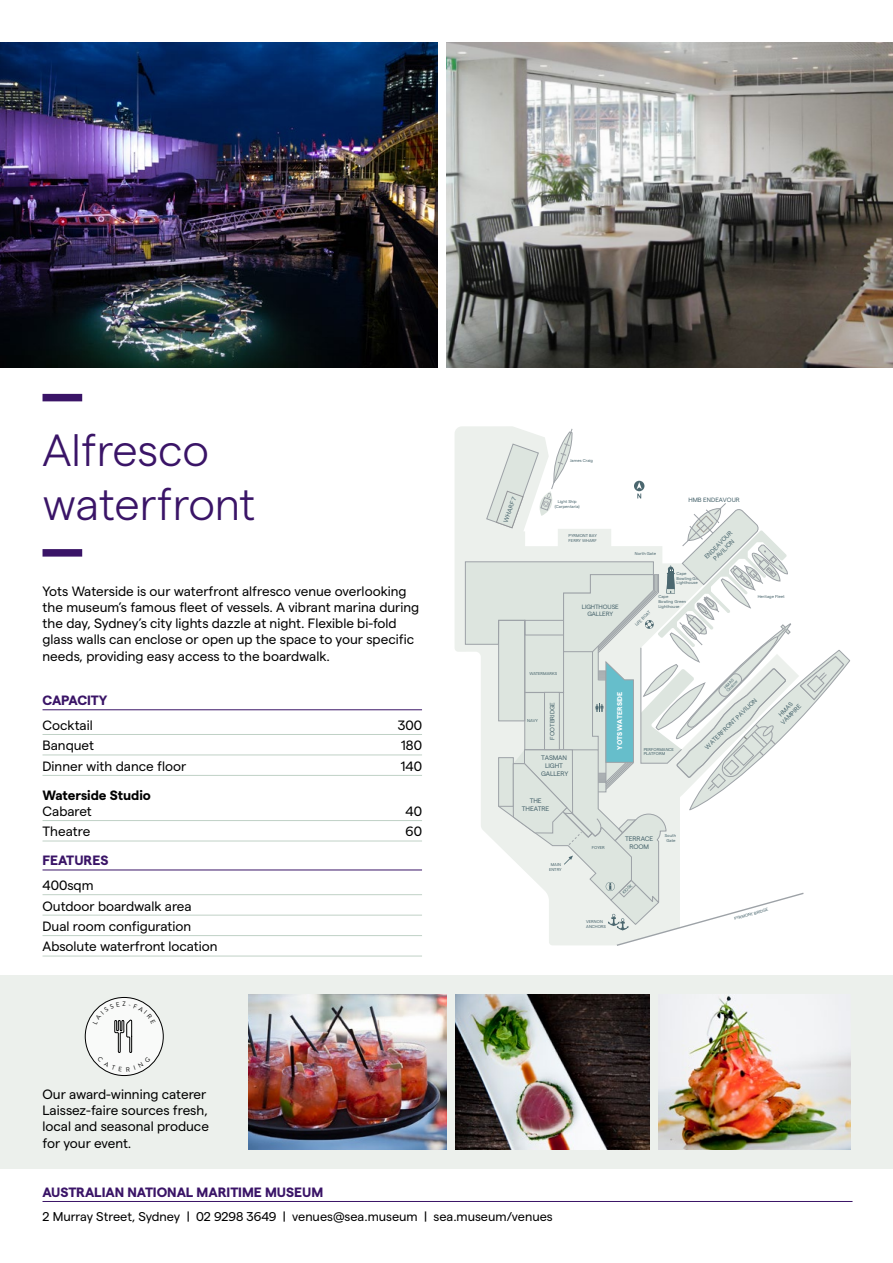
<style>
.page{position:relative;width:893px;height:1263px;background:#fff}
.page>*{position:absolute;margin:0;border:0;box-sizing:border-box;transform-origin:0 0}
.t1{font:300 45px/54px "Matter";color:#3a1467}
.t2{font:13.5px/16.2px "Matter";color:#000}
.t3{font:700 13.5px "Matter";color:#3a1467}
.t4{font:700 13.5px "Matter";color:#000}
.t5{font:700 13.5px "Matter";letter-spacing:-.02em;color:#3a1467}
.t6{font:12.75px "Matter";letter-spacing:-.005em;color:#000}
.t7{font:700 6.9px "Matter";letter-spacing:-.015em;color:#fff}
.t8{font:6.6px/7.9px "Matter";letter-spacing:-.015em;color:#4b676f;text-align:center}
.t9{font:6.3px/7.5px "Matter";letter-spacing:-.015em;color:#4b676f;text-align:center}
.t10{font:4.2px/4.8px "Matter";color:#4b676f}
</style>
<div class="page">
<div style="left:43px;top:394px;width:39px;height:7px;background:#3a1467"></div>
<div style="left:43px;top:549px;width:39px;height:8px;background:#3a1467"></div>
<hr style="left:43px;top:709px;width:379px;height:1px;background:#3a1467">
<hr style="left:43px;top:734px;width:379px;height:1px;background:#c0d1c6">
<hr style="left:43px;top:754px;width:379px;height:1px;background:#c0d1c6">
<hr style="left:43px;top:775px;width:379px;height:1px;background:#c0d1c6">
<hr style="left:43px;top:820px;width:379px;height:1px;background:#c0d1c6">
<hr style="left:43px;top:841px;width:379px;height:1px;background:#c0d1c6">
<hr style="left:43px;top:869px;width:379px;height:1px;background:#3a1467">
<hr style="left:43px;top:894px;width:379px;height:1px;background:#c0d1c6">
<hr style="left:43px;top:915px;width:379px;height:1px;background:#c0d1c6">
<hr style="left:43px;top:935px;width:379px;height:1px;background:#c0d1c6">
<hr style="left:43px;top:956px;width:379px;height:1px;background:#c0d1c6">
<div style="left:0;top:975px;width:893px;height:194px;background:#ecf0ec"></div>
<hr style="left:43px;top:1201px;width:809px;height:1px;background:#3a1467">
<div style="left:455px;top:426px;width:61px;height:226px;background:#ecf0ec"></div>
<svg style="left:465px;top:428px;width:385px;height:722px"></svg>
<div style="left:544px;top:692px;width:15px;height:58px;background:#dde5df"></div>
<div style="left:544px;top:692px;width:16px;height:58px;border:1px solid #9da2a7"></div>
<img style="left:249px;top:994px;width:197px;height:155px">
<img style="left:455px;top:994px;width:194px;height:155px">
<img style="left:658px;top:994px;width:192px;height:155px">
<img style="left:446px;top:43px;width:447px;height:324px">
<img style="left:0;top:43px;width:438px;height:324px">
<svg style="left:85px;top:997px;width:79px;height:79px"></svg>
<h1 class="t1" style="left:43px;top:420px;width:215px">Alfresco waterfront</h1>
<p class="t2" style="left:43px;top:582px;width:378px">Yots Waterside is our waterfront alfresco venue overlooking the museum’s famous fleet of vessels. A vibrant marina during the day, Sydney’s city lights dazzle at night. Flexible bi-fold glass walls can enclose or open up the space to your specific needs, providing easy access to the boardwalk.</p>
<p class="t5" style="left:43px;top:690px;width:67px">CAPACITY</p>
<p class="t2" style="left:43px;top:716px;width:52px">Cocktail</p>
<p class="t2" style="left:398px;top:716px;width:26px">300</p>
<p class="t2" style="left:43px;top:736px;width:53px">Banquet</p>
<p class="t2" style="left:401px;top:736px;width:22px">180</p>
<p class="t2" style="left:43px;top:757px;width:145px">Dinner with dance floor</p>
<p class="t2" style="left:401px;top:757px;width:23px">140</p>
<p class="t4" style="left:43px;top:785px;width:110px">Waterside Studio</p>
<p class="t2" style="left:43px;top:802px;width:51px">Cabaret</p>
<p class="t2" style="left:405px;top:802px;width:18px">40</p>
<p class="t2" style="left:43px;top:822px;width:49px">Theatre</p>
<p class="t2" style="left:406px;top:822px;width:18px">60</p>
<p class="t3" style="left:43px;top:850px;width:67px">FEATURES</p>
<p class="t2" style="left:43px;top:874px;width:177px;line-height:20.4px">400sqm<br>Outdoor boardwalk area<br>Dual room configuration<br>Absolute waterfront location</p>
<p class="t9" style="left:501px;top:521px;width:28px;rotate:-71deg">WHARF 7</p>
<p class="t10" style="left:570px;top:457px;width:24px">James Craig</p>
<p class="t10" style="left:555px;top:499px;width:26px;text-align:center">Light Ship (Carpentaria)</p>
<p class="t10" style="left:569px;top:532px;width:30px">PYRMONT BAY<br>FERRY WHARF</p>
<p class="t9" style="left:582px;top:602px;width:38px">LIGHTHOUSE<br>GALLERY</p>
<p class="t10" style="left:635px;top:551px;width:23px">North Gate</p>
<p class="t9" style="left:688px;top:495px;width:53px">HMB ENDEAVOUR</p>
<p class="t9" style="left:703px;top:555px;width:38px;rotate:-45deg">END EAVOU R<br>PAVILION</p>
<p class="t10" style="left:709px;top:556px;width:31px;rotate:-45deg">NORTH WHARF</p>
<p class="t10" style="left:677px;top:570px;width:29px">Cape<br>Bowling Green<br>Lighthouse</p>
<p class="t10" style="left:658px;top:594px;width:29px">Cape<br>Bowling Green<br>Lighthouse</p>
<p class="t10" style="left:634px;top:623px;width:21px;rotate:-45deg">LIFE BOAT</p>
<p class="t10" style="left:758px;top:594px;width:28px">Heritage Fleet</p>
<p class="t10" style="left:529px;top:671px;width:29px">WATERMARKS</p>
<p class="t10" style="left:527px;top:718px;width:12px">NAVY</p>
<p class="t9" style="left:548px;top:740px;width:39px;rotate:-90deg">FOOTBRIDGE</p>
<p class="t8" style="left:541px;top:753px;width:29px">TASMAN<br>LIGHT<br>GALLERY</p>
<p class="t8" style="left:522px;top:796px;width:29px">THE<br>THEATRE</p>
<p class="t7" style="left:615px;top:750px;width:59px;rotate:-90deg">YOTS WATERSIDE</p>
<p class="t10" style="left:644px;top:746px;width:32px">PERFORMANCE<br>PLATFORM</p>
<p class="t10" style="left:722px;top:686px;width:16px;line-height:4.2px;rotate:-45deg">HMAS<br>Onslow</p>
<p class="t9" style="left:703px;top:745px;width:71px;rotate:-45deg">WATERFRONT PAVILION</p>
<p class="t9" style="left:773px;top:715px;width:27px;rotate:-45deg">HMAS<br>VAMPIRE</p>
<p class="t10" style="left:549px;top:861px;width:14px;line-height:5.4px;text-align:center">MAIN<br>ENTRY</p>
<p class="t10" style="left:592px;top:845px;width:15px">FOYER</p>
<p class="t10" style="left:586px;top:919px;width:21px">VERNON<br>ANCHORS</p>
<p class="t8" style="left:625px;top:834px;width:30px">TERRACE<br>ROOM</p>
<p class="t10" style="left:665px;top:832px;width:13px;text-align:center">South<br>Gate</p>
<p class="t10" style="left:621px;top:891px;width:13px;rotate:-44deg">KIOSK</p>
<p class="t10" style="left:734px;top:916px;width:37px;rotate:-15deg">PYRMONT BRID G E</p>
<p class="t2" style="left:43px;top:1085px;width:168px">Our award-winning caterer<br>Laissez-faire sources fresh, local and seasonal produce for your event.</p>
<p class="t3" style="left:43px;top:1182px;width:282px">AUSTRALIAN NATIONAL MARITIME MUSEUM</p>
<p class="t6" style="left:43px;top:1207px;width:512px">2 Murray Street, Sydney | 02 9298 3649 | venues@sea.museum | sea.museum/venues</p>
</div>
